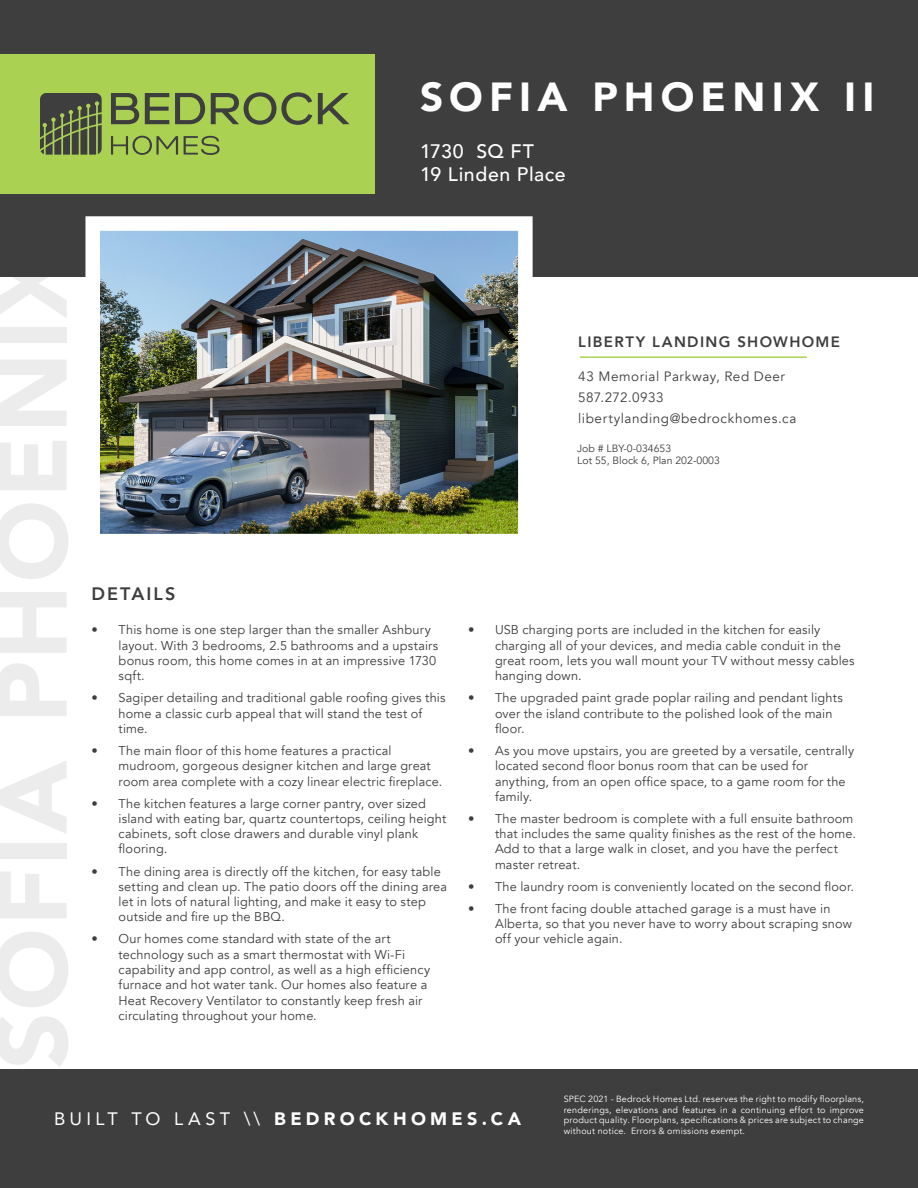
<style>
.page{position:relative;width:918px;height:1188px;background:#3e3e3f}
.page>*{position:absolute;margin:0;border:0;box-sizing:border-box;transform-origin:0 0}
.t1{font:900 40.5px "Avenir";letter-spacing:.155em;color:#fff}
.t2{font:500 19.5px "Avenir";letter-spacing:.03em;color:#fff}
.t3{font:900 18px "Avenir";letter-spacing:.24em;color:#fff}
.t4{font:800 18px "Avenir";letter-spacing:.11em;color:#3e3e3f}
.t5{font:800 15px "Avenir";letter-spacing:.09em;color:#3e3e3f}
.t6{font:13.5px "Avenir";letter-spacing:.04em;color:#3e3e3f}
.t7{font:12.75px/15.3px "Avenir";letter-spacing:.015em;color:#3e3e3f}
.t8{font:10.5px "Avenir";color:#3e3e3f}
.t9{font:9px/10.8px "Avenir";letter-spacing:.025em;color:#fff;text-align:justify}
.s1{font-weight:400}
</style>
<div class="page">
<div style="left:0;top:278px;width:918px;height:791px;background:#fff"></div>
<img style="left:101px;top:232px;width:416px;height:300px">
<div style="left:85px;top:216px;width:448px;height:332px;border:15px solid #fff"></div>
<hr style="left:580px;top:356px;width:227px;height:2px;background:#abd153">
<div style="left:0;top:54px;width:374px;height:139px;background:#abd153"></div>
<svg style="left:40px;top:93px;width:62px;height:62px;background:#555e43"></svg>
<svg style="left:111px;top:92px;width:238px;height:33px"></svg>
<svg style="left:111px;top:136px;width:109px;height:19px"></svg>
<p class="t1" style="left:420px;top:62px;width:456px">SOFIA PHOENIX II</p>
<p class="t2" style="left:420px;top:134px;width:115px">1730 SQ FT</p>
<p class="t2" style="left:420px;top:158px;width:147px">19 Linden Place</p>
<p class="t5" style="left:578px;top:330px;width:263px">LIBERTY LANDING SHOWHOME</p>
<p class="t6" style="left:578px;top:368px;width:208px">43 Memorial Parkway, Red Deer</p>
<p class="t6" style="left:578px;top:389px;width:87px">587.272.0933</p>
<p class="t6" style="left:578px;top:410px;width:220px">libertylanding@bedrockhomes.ca</p>
<p class="t8" style="left:577px;top:442px;width:95px">Job # LBY-0-034653</p>
<p class="t8" style="left:577px;top:454px;width:144px">Lot 55, Block 6, Plan 202-0003</p>
<h3 class="t4" style="left:92px;top:580px;width:85px">DETAILS</h3>
<p class="t7" style="left:119px;top:622px;width:321px;text-indent:-27px">• This home is one step larger than the smaller Ashbury layout. With 3 bedrooms, 2.5 bathrooms and a upstairs bonus room, this home comes in at an impressive 1730 sqft.</p>
<p class="t7" style="left:119px;top:690px;width:328px;text-indent:-27px">• Sagiper detailing and traditional gable roofing gives this home a classic curb appeal that will stand the test of time.</p>
<p class="t7" style="left:119px;top:743px;width:325px;text-indent:-27px">• The main floor of this home features a practical mudroom, gorgeous designer kitchen and large great room area complete with a cozy linear electric fireplace.</p>
<p class="t7" style="left:119px;top:796px;width:329px;text-indent:-27px">• The kitchen features a large corner pantry, over sized island with eating bar, quartz countertops, ceiling height cabinets, soft close drawers and durable vinyl plank flooring.</p>
<p class="t7" style="left:119px;top:864px;width:330px;text-indent:-27px">• The dining area is directly off the kitchen, for easy table setting and clean up. The patio doors off the dining area let in lots of natural lighting, and make it easy to step outside and fire up the BBQ.</p>
<p class="t7" style="left:119px;top:932px;width:313px;text-indent:-27px">• Our homes come standard with state of the art technology such as a smart thermostat with Wi-Fi capability and app control, as well as a high efficiency furnace and hot water tank. Our homes also feature a Heat Recovery Ventilator to constantly keep fresh air circulating throughout your home.</p>
<p class="t7" style="left:495px;top:622px;width:361px;text-indent:-27px">• USB charging ports are included in the kitchen for easily charging all of your devices, and media cable conduit in the great room, lets you wall mount your TV without messy cables hanging down.</p>
<p class="t7" style="left:495px;top:690px;width:349px;text-indent:-27px">• The upgraded paint grade poplar railing and pendant lights over the island contribute to the polished look of the main floor.</p>
<p class="t7" style="left:495px;top:743px;width:361px;text-indent:-27px">• As you move upstairs, you are greeted by a versatile, centrally located second floor bonus room that can be used for anything, from an open office space, to a game room for the family.</p>
<p class="t7" style="left:495px;top:811px;width:362px;text-indent:-27px">• The master bedroom is complete with a full ensuite bathroom that includes the same quality finishes as the rest of the home.<br>Add to that a large walk in closet, and you have the perfect master retreat.</p>
<p class="t7" style="left:468px;top:879px;width:388px">• The laundry room is conveniently located on the second floor.</p>
<p class="t7" style="left:495px;top:901px;width:358px;text-indent:-27px">• The front facing double attached garage is a must have in<br>Alberta, so that you never have to worry about scraping snow off your vehicle again.</p>
<h3 class="t3" style="left:54px;top:1104px;width:469px"><span class="s1">BUILT TO LAST \\</span> BEDROCKHOMES.CA</h3>
<p class="t9" style="left:564px;top:1093px;width:302px">SPEC 2021 - Bedrock Homes Ltd. reserves the right to modify floorplans, renderings, elevations and features in a continuing effort to improve product quality. Floorplans, specifications &amp; prices are subject to change without notice. Errors &amp; omissions exempt.</p>
</div>
